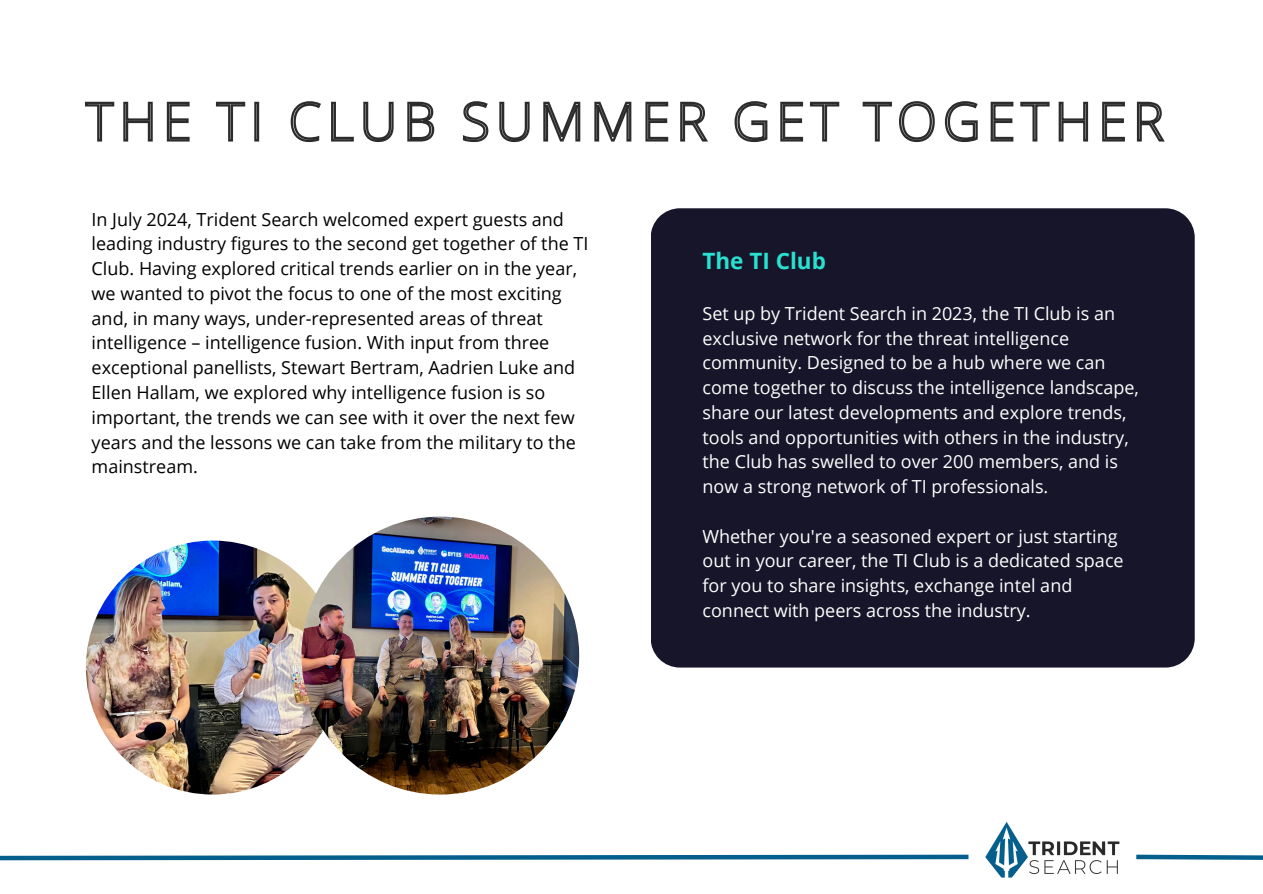
<style>
.page{position:relative;width:1263px;height:894px;background:#fff}
.page>*{position:absolute;margin:0;border:0;box-sizing:border-box;transform-origin:0 0}
.t1{font:700 22.5px "Open Sans";color:#29e1d1}
.t2{font:18px/24.8px "Open Sans";color:#000}
.t3{font:18px/24.8px "Open Sans";color:#fff}
</style>
<div class="page">
<div style="left:651px;top:208px;width:544px;height:459px;background:#16152a"></div>
<svg style="left:1136px;top:854px;width:127px;height:6px"></svg>
<svg style="left:0;top:854px;width:969px;height:7px"></svg>
<img style="left:985px;top:822px;width:135px;height:56px">
<svg style="left:85px;top:101px;width:1080px;height:42px"></svg>
<img style="left:86px;top:540px;width:254px;height:254px;border-radius:50%">
<img style="left:301px;top:516px;width:278px;height:278px;border-radius:50%">
<p class="t2" style="left:92px;top:206px;width:498px">In July 2024, Trident Search welcomed expert guests and leading industry figures to the second get together of the TI Club. Having explored critical trends earlier on in the year, we wanted to pivot the focus to one of the most exciting and, in many ways, under-represented areas of threat intelligence – intelligence fusion. With input from three exceptional panellists, Stewart Bertram, Aadrien Luke and Ellen Hallam, we explored why intelligence fusion is so important, the trends we can see with it over the next few years and the lessons we can take from the military to the mainstream.</p>
<p class="t1" style="left:702px;top:245px;width:125px">The TI Club</p>
<h2 class="t3" style="left:702px;top:300px;width:438px">Set up by Trident Search in 2023, the TI Club is an exclusive network for the threat intelligence community. Designed to be a hub where we can come together to discuss the intelligence landscape, share our latest developments and explore trends, tools and opportunities with others in the industry, the Club has swelled to over 200 members, and is now a strong network of TI professionals.</h2>
<p class="t3" style="left:702px;top:523px;width:423px">Whether you're a seasoned expert or just starting out in your career, the TI Club is a dedicated space for you to share insights, exchange intel and connect with peers across the industry.</p>
</div>
